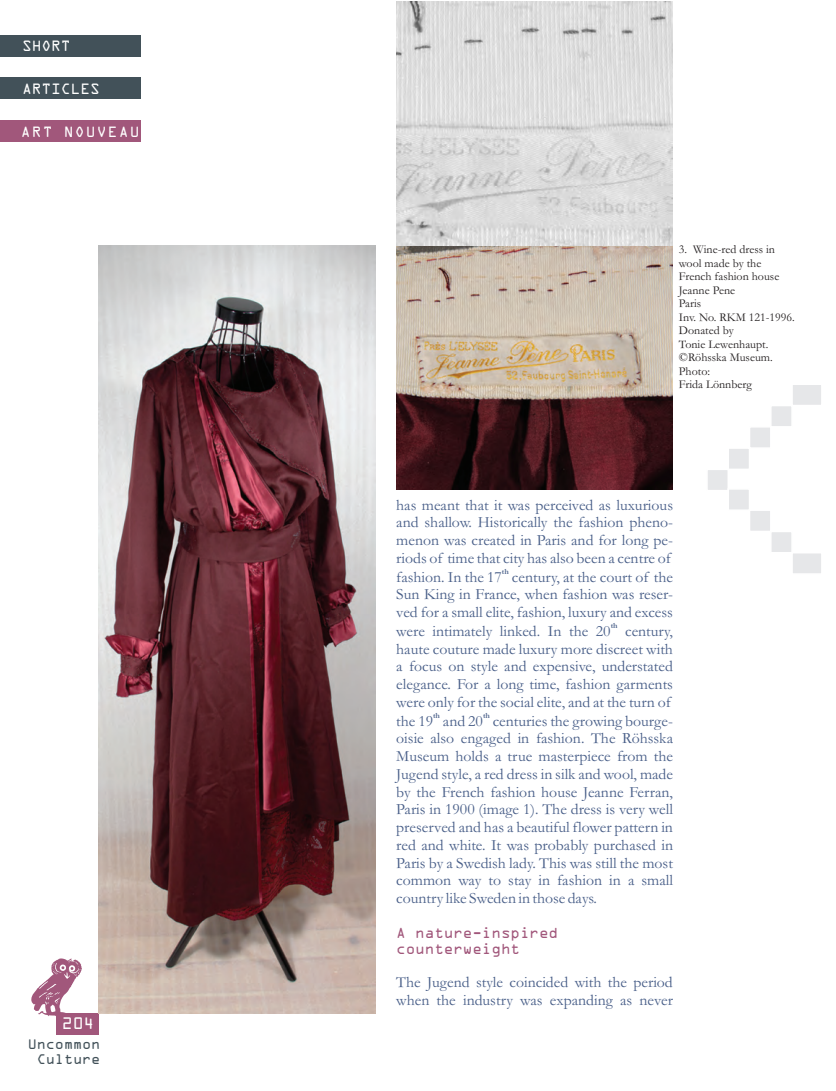
<style>
.page{position:relative;width:836px;height:1091px;background:#fff}
.page>*{position:absolute;margin:0;border:0;box-sizing:border-box;transform-origin:0 0}
.t1{font:18px "OCRA Extended";color:#fff}
.t2{font:16.05px "OCRA Extended";color:#fff}
.t3{font:16.05px "OCRA Extended";letter-spacing:.08em;color:#fff}
.t4{font:15.75px/17.7px "Garamond";color:#485e88;text-align:justify}
.t5{font:15.75px/16.4px "OCRA Extended";color:#a1577b}
.t6{font:15px/15.5px "OCRA Extended";color:#425159;text-align:right}
.t7{font:12px/13.5px "Garamond";color:#231f20}
.t8{font:700 7.8px "Garamond";color:#485e88}
</style>
<div class="page">
<div style="left:1px;top:35px;width:140px;height:22px;background:#425159"></div>
<div style="left:1px;top:120px;width:140px;height:22px;background:#a1577b"></div>
<div style="left:56px;top:1013px;width:42px;height:21px;background:#a1577b"></div>
<svg style="left:31px;top:958px;width:51px;height:58px"></svg>
<div style="left:1px;top:78px;width:140px;height:21px;background:#425159"></div>
<div style="left:748px;top:426px;width:23px;height:23px;background:#e6e7e9;border:2px solid #fff"></div>
<div style="left:748px;top:509px;width:23px;height:23px;background:#e6e7e9;border:2px solid #fff"></div>
<div style="left:727px;top:447px;width:23px;height:23px;background:#e6e7e9;border:2px solid #fff"></div>
<div style="left:706px;top:468px;width:23px;height:23px;background:#e6e7e9;border:2px solid #fff"></div>
<div style="left:727px;top:488px;width:23px;height:23px;background:#e6e7e9;border:2px solid #fff"></div>
<div style="left:770px;top:405px;width:22px;height:22px;background:#e6e7e9;border:2px solid #fff"></div>
<div style="left:770px;top:530px;width:22px;height:23px;background:#e6e7e9;border:2px solid #fff"></div>
<div style="left:791px;top:383px;width:31px;height:23px;background:#e6e7e9;border:2px solid #fff"></div>
<div style="left:791px;top:552px;width:31px;height:22px;background:#e6e7e9;border:2px solid #fff"></div>
<img style="left:99px;top:245px;width:276px;height:768px">
<img style="left:396px;top:1px;width:277px;height:488px">
<p class="t2" style="left:22px;top:41px;width:50px">SHORT</p>
<p class="t2" style="left:22px;top:83px;width:79px">ARTICLES</p>
<p class="t3" style="left:21px;top:127px;width:120px">ART NOUV AU</p>
<p class="t2" style="left:108px;top:127px;width:11px">E</p>
<p class="t1" style="left:62px;top:1017px;width:34px">204</p>
<p class="t6" style="left:28px;top:1037px;width:74px">Uncommon<br>Culture</p>
<p class="t7" style="left:678px;top:244px;width:117px">3. Wine-red dress in wool made by the<br>French fashion house<br>Jeanne Pene<br>Paris<br>Inv. No. RKM 121-1996.<br>Donated by<br>Tonie Lewenhaupt. ©Röhsska Museum.<br>Photo:<br>Frida Lönnberg</p>
<p class="t4" style="left:396px;top:498px;width:278px">has meant that it was perceived as luxurious and shallow. Historically the fashion pheno&shy;menon was created in Paris and for long pe&shy;riods of time that city has also been a centre of</p>
<p class="t8" style="left:502px;top:569px;width:8px">th</p>
<p class="t4" style="left:396px;top:570px;width:278px">fashion. In the 17 century, at the court of the Sun King in France, when fashion was reser&shy;ved for a small elite, fashion, luxury and excess</p>
<p class="t8" style="left:610px;top:623px;width:8px">th</p>
<p class="t4" style="left:396px;top:624px;width:278px">were intimately linked. In the 20 century, haute couture made luxury more discreet with a focus on style and expensive, understated elegance. For a long time, fashion garments were only for the social elite, and at the turn of</p>
<p class="t8" style="left:433px;top:712px;width:8px">th</p>
<p class="t8" style="left:483px;top:712px;width:8px">th</p>
<p class="t4" style="left:396px;top:713px;width:278px">the 19 and 20 centuries the growing bourge&shy;oisie also engaged in fashion. The Röhsska Museum holds a true masterpiece from the Jugend style, a red dress in silk and wool, made by the French fashion house Jeanne Ferran, Paris in 1900 (image 1). The dress is very well preserved and has a beautiful flower pattern in red and white. It was probably purchased in Paris by a Swedish lady. This was still the most common way to stay in fashion in a small country like Sweden in those days.</p>
<p class="t5" style="left:396px;top:925px;width:163px">A nature-inspired counterweight</p>
<p class="t4" style="left:396px;top:975px;width:278px">The Jugend style coincided with the period when the industry was expanding as never</p>
</div>
